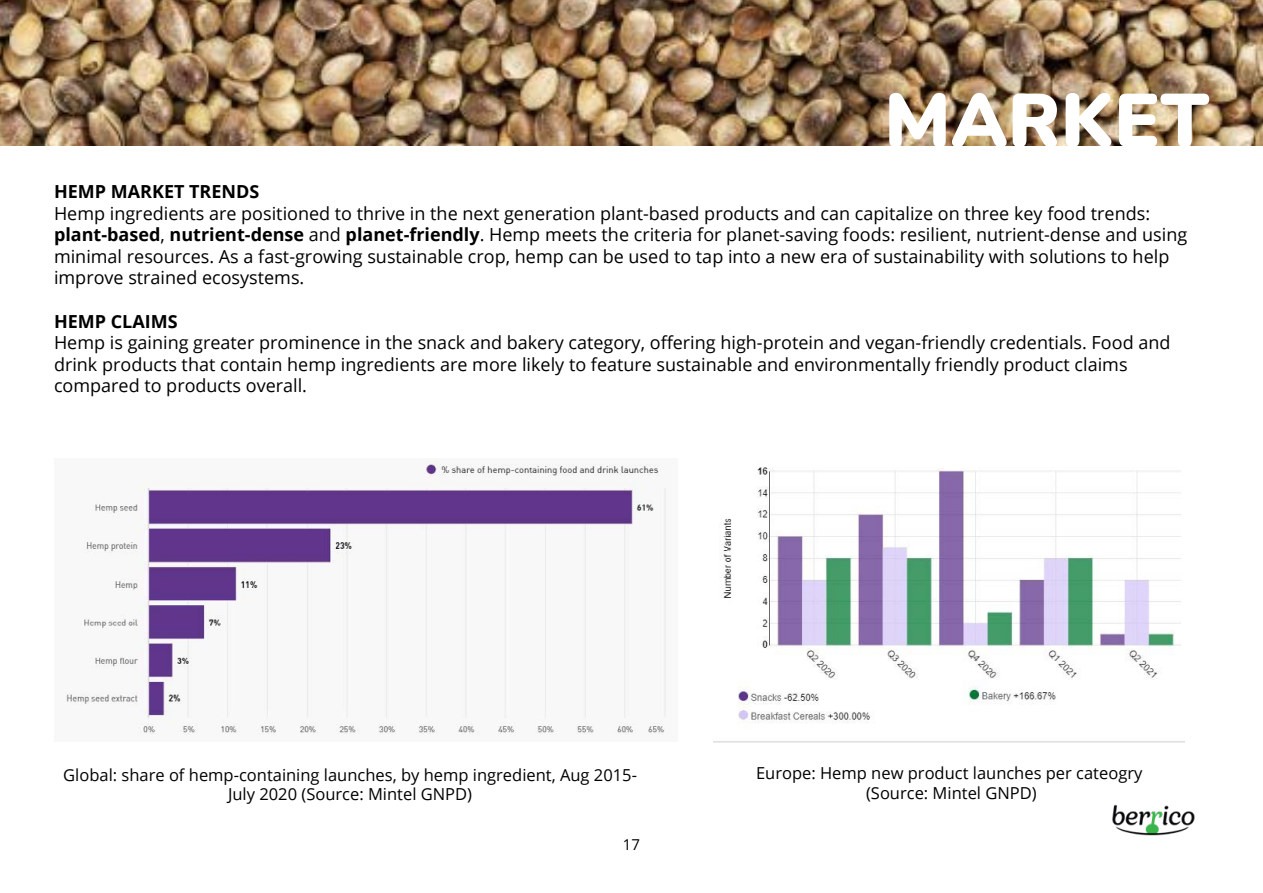
<style>
.page{position:relative;width:1263px;height:893px;background:#fff}
.page>*{position:absolute;margin:0;border:0;box-sizing:border-box;transform-origin:0 0}
.t1{font:900 75px "Nunito";color:#fff}
.t2{font:18px/21.6px "Open Sans";color:#000}
.t3{font:700 18px "Open Sans";color:#000}
.t4{font:16.5px/19.8px "Open Sans";color:#000;text-align:center}
.t5{font:15px "Open Sans";color:#000}
.s1{font-weight:700}
</style>
<div class="page">
<img style="left:0;top:0;width:1263px;height:145px">
<img style="left:66px;top:458px;width:600px;height:277px">
<img style="left:714px;top:467px;width:470px;height:275px">
<img style="left:1112px;top:804px;width:83px;height:32px">
<h1 class="t1" style="left:884px;top:67px;width:326px">MARKET</h1>
<p class="t3" style="left:54px;top:179px;width:207px">HEMP MARKET TRENDS</p>
<p class="t2" style="left:54px;top:202px;width:1135px">Hemp ingredients are positioned to thrive in the next generation plant-based products and can capitalize on three key food trends: <span class="s1">plant-based</span>, <span class="s1">nutrient-dense</span> and <span class="s1">planet-friendly</span>. Hemp meets the criteria for planet-saving foods: resilient, nutrient-dense and using minimal resources. As a fast-growing sustainable crop, hemp can be used to tap into a new era of sustainability with solutions to help improve strained ecosystems.</p>
<p class="t3" style="left:54px;top:308px;width:125px">HEMP CLAIMS</p>
<p class="t2" style="left:54px;top:331px;width:1118px">Hemp is gaining greater prominence in the snack and bakery category, offering high-protein and vegan-friendly credentials. Food and drink products that contain hemp ingredients are more likely to feature sustainable and environmentally friendly product claims compared to products overall.</p>
<p class="t4" style="left:63px;top:764px;width:575px">Global: share of hemp-containing launches, by hemp ingredient, Aug 2015-<br>July 2020 (Source: Mintel GNPD)</p>
<p class="t4" style="left:756px;top:763px;width:388px">Europe: Hemp new product launches per cateogry (Source: Mintel GNPD)</p>
<p class="t5" style="left:623px;top:834px;width:19px">17</p>
</div>
